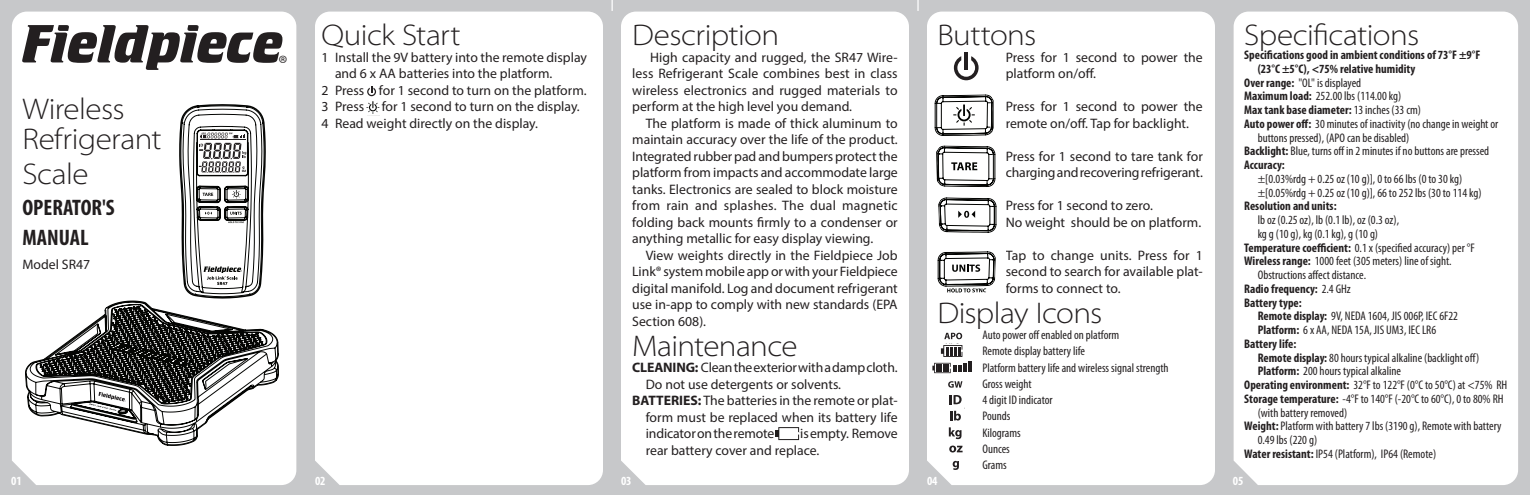
<style>
.page{position:relative;width:1530px;height:495px;background:#c7c8ca}
.page>*{position:absolute;margin:0;border:0;box-sizing:border-box;transform-origin:0 0}
.t1{font:56.12px "Crillee Bold Italic Let Plain";color:#231f20}
.t2{font:300 semi-expanded 30px/30px "Myriad Pro";letter-spacing:-.02em;color:#231f20}
.t3{font:700 condensed 22.5px/30px "Myriad Pro";color:#231f20}
.t4{font:300 semi-expanded 22.5px "Myriad Pro";color:#231f20}
.t5{font:13.75px/16.5px "Myriad Pro";color:#231f20}
.t6{font:condensed 12.5px/16.2px "Myriad Pro";color:#231f20}
.t7{font:700 condensed 12.5px "Myriad Pro";color:#231f20}
.t8{font:700 condensed 12.5px "Myriad Pro";color:#fff}
.s1{font-weight:700}
.s2{font-weight:400}
</style>
<div class="page">
<svg style="left:917px;top:0;width:2px;height:11px"></svg>
<div style="left:12px;top:12px;width:284px;height:473px;background:#fff"></div>
<div style="left:315px;top:12px;width:288px;height:473px;background:#fff"></div>
<div style="left:621px;top:12px;width:288px;height:473px;background:#fff"></div>
<div style="left:927px;top:12px;width:288px;height:473px;background:#fff"></div>
<div style="left:1234px;top:12px;width:284px;height:473px;background:#fff"></div>
<svg style="left:776px;top:427px;width:23px;height:13px"></svg>
<svg style="left:952px;top:460px;width:8px;height:10px"></svg>
<svg style="left:932px;top:330px;width:42px;height:124px;background:#dbdbdb"></svg>
<div style="left:932px;top:52px;width:74px;height:237px;background:#fff"></div>
<svg style="left:26px;top:301px;width:252px;height:144px;background:#9c9d9c"></svg>
<svg style="left:89px;top:392px;width:37px;height:20px"></svg>
<hr style="left:965px;top:52px;width:3px;height:17px;background:#231f20">
<svg style="left:954px;top:56px;width:25px;height:24px"></svg>
<div style="left:128px;top:104px;width:166px;height:212px;background:#fff"></div>
<svg style="left:178px;top:104px;width:89px;height:196px;background:#bbb"></svg>
<hr style="left:200px;top:140px;width:45px;height:1px;background:#231f20">
<svg style="left:936px;top:145px;width:60px;height:42px"></svg>
<svg style="left:938px;top:197px;width:59px;height:36px"></svg>
<svg style="left:934px;top:94px;width:60px;height:42px"></svg>
<svg style="left:935px;top:251px;width:61px;height:43px"></svg>
<svg style="left:366px;top:86px;width:15px;height:29px"></svg>
<h1 class="t1" style="left:21px;top:12px;width:263px">Fieldpiece</h1>
<h3 class="t4" style="left:278px;top:51px;width:11px">®</h3>
<h2 class="t2" style="left:22px;top:95px;width:141px">Wireless<br>Refrigerant</h2>
<h2 class="t2" style="left:22px;top:159px;width:68px">Scale</h2>
<h3 class="t3" style="left:22px;top:192px;width:94px">OPERATOR'S<br>MANUAL</h3>
<p class="t5" style="left:22px;top:256px;width:69px">Model SR47</p>
<h2 class="t2" style="left:322px;top:21px;width:141px">Quick Start</h2>
<p class="t5" style="left:322px;top:49px;width:267px">1 Install the 9V battery into the remote display</p>
<p class="t5" style="left:335px;top:65px;width:219px">and 6 x AA batteries into the platform.</p>
<p class="t5" style="left:322px;top:82px;width:267px">2 Press for 1 second to turn on the platform.</p>
<p class="t5" style="left:322px;top:98px;width:44px">3 Press</p>
<p class="t5" style="left:322px;top:98px;width:260px;text-indent:60px">for 1 second to turn on the display.<br>4 Read weight directly on the display.</p>
<h2 class="t2" style="left:632px;top:20px;width:149px">Description</h2>
<p class="t5" style="left:632px;top:48px;width:267px;text-align:justify;text-indent:18px">High capacity and rugged, the SR47 Wire&shy;less Refrigerant Scale combines best in class wireless electronics and rugged materials to perform at the high level you demand.</p>
<p class="t5" style="left:632px;top:114px;width:267px;text-align:justify;text-indent:14px">The platform is made of thick aluminum to maintain accuracy over the life of the product.<br>Integrated rubber pad and bumpers protect the platform from impacts and accommodate large tanks. Electronics are sealed to block moisture from rain and splashes. The dual magnetic folding back mounts firmly to a condenser or anything metallic for easy display viewing.</p>
<p class="t5" style="left:632px;top:246px;width:267px;text-align:justify;text-indent:14px">View weights directly in the Fieldpiece Job Link® system mobile app or with your Fieldpiece digital manifold. Log and document refrigerant use in-app to comply with new standards (EPA Section 608).</p>
<h2 class="t2" style="left:632px;top:331px;width:167px">Maintenance</h2>
<p class="t5" style="left:632px;top:359px;width:267px"><span class="s1">CLEANING:</span> Clean the exterior with a damp cloth.</p>
<p class="t5" style="left:646px;top:375px;width:197px">Do not use detergents or solvents.</p>
<p class="t5" style="left:632px;top:392px;width:267px"><span class="s1">BATTERIES:</span> The batteries in the remote or plat-</p>
<p class="t5" style="left:646px;top:408px;width:253px">form must be replaced when its battery life</p>
<p class="t5" style="left:646px;top:425px;width:130px">indicator on the remote</p>
<p class="t5" style="left:646px;top:425px;width:253px;text-indent:155px">is empty. Remove rear battery cover and replace.</p>
<h2 class="t2" style="left:937px;top:21px;width:101px">Buttons</h2>
<p class="t5" style="left:1006px;top:49px;width:199px">Press for 1 second to power the platform on/off.</p>
<p class="t5" style="left:1006px;top:98px;width:199px">Press for 1 second to power the remote on/off. Tap for backlight.</p>
<p class="t5" style="left:1006px;top:148px;width:199px">Press for 1 second to tare tank for charging and recovering refrigerant.</p>
<p class="t5" style="left:1006px;top:197px;width:197px">Press for 1 second to zero.<br>No weight should be on platform.</p>
<p class="t5" style="left:1006px;top:247px;width:199px;text-align:justify">Tap to change units. Press for 1 second to search for available plat&shy;forms to connect to.</p>
<h2 class="t2" style="left:937px;top:298px;width:167px">Display Icons</h2>
<p class="t6" style="left:982px;top:327px;width:188px">Auto power off enabled on platform<br>Remote display battery life<br>Platform battery life and wireless signal strength<br>Gross weight<br>4 digit ID indicator<br>Pounds<br>Kilograms<br>Ounces<br>Grams</p>
<h2 class="t2" style="left:1244px;top:21px;width:177px">Specifications</h2>
<p class="t7" style="left:1244px;top:47px;width:238px">Specifications good in ambient conditions of 73°F ±9°F</p>
<p class="t7" style="left:1258px;top:61px;width:159px">(23°C ±5°C), &lt;75% relative humidity</p>
<p class="t6" style="left:1244px;top:74px;width:119px"><span class="s1">Over range:</span> "OL" is displayed</p>
<p class="t6" style="left:1244px;top:88px;width:158px"><span class="s1">Maximum load:</span> 252.00 lbs (114.00 kg)</p>
<p class="t7" style="left:1244px;top:102px;width:178px">Max tank base diameter: <span class="s2">13 inches (33 cm)</span></p>
<p class="t6" style="left:1244px;top:116px;width:256px"><span class="s1">Auto power off:</span> 30 minutes of inactivity (no change in weight or</p>
<p class="t6" style="left:1258px;top:129px;width:153px">buttons pressed), (APO can be disabled)</p>
<p class="t6" style="left:1244px;top:143px;width:247px"><span class="s1">Backlight:</span> Blue, turns off in 2 minutes if no buttons are pressed</p>
<p class="t7" style="left:1244px;top:157px;width:42px">Accuracy:</p>
<p class="t6" style="left:1258px;top:172px;width:225px;line-height:13.8px">±[0.03%rdg + 0.25 oz (10 g)], 0 to 66 lbs (0 to 30 kg) ±[0.05%rdg + 0.25 oz (10 g)], 66 to 252 lbs (30 to 114 kg)</p>
<p class="t7" style="left:1244px;top:198px;width:94px">Resolution and units:</p>
<p class="t6" style="left:1258px;top:212px;width:143px">lb oz (0.25 oz), lb (0.1 lb), oz (0.3 oz),</p>
<p class="t6" style="left:1258px;top:226px;width:122px">kg g (10 g), kg (0.1 kg), g (10 g)</p>
<p class="t6" style="left:1244px;top:239px;width:232px"><span class="s1">Temperature coefficient:</span> 0.1 x (specified accuracy) per °F</p>
<p class="t6" style="left:1244px;top:253px;width:209px"><span class="s1">Wireless range:</span> 1000 feet (305 meters) line of sight.</p>
<p class="t6" style="left:1258px;top:267px;width:110px">Obstructions affect distance.</p>
<p class="t7" style="left:1244px;top:281px;width:108px">Radio frequency: <span class="s2">2.4 GHz</span></p>
<p class="t7" style="left:1244px;top:295px;width:59px">Battery type:</p>
<p class="t6" style="left:1258px;top:308px;width:202px"><span class="s1">Remote display:</span> 9V, NEDA 1604, JIS 006P, IEC 6F22</p>
<p class="t6" style="left:1258px;top:322px;width:180px"><span class="s1">Platform:</span> 6 x AA, NEDA 15A, JIS UM3, IEC LR6</p>
<p class="t7" style="left:1244px;top:336px;width:54px">Battery life:</p>
<p class="t6" style="left:1258px;top:349px;width:223px"><span class="s1">Remote display:</span> 80 hours typical alkaline (backlight off)</p>
<p class="t6" style="left:1258px;top:363px;width:145px"><span class="s1">Platform:</span> 200 hours typical alkaline</p>
<p class="t6" style="left:1244px;top:377px;width:265px"><span class="s1">Operating environment:</span> 32°F to 122°F (0°C to 50°C) at &lt;75% RH</p>
<p class="t6" style="left:1244px;top:391px;width:261px"><span class="s1">Storage temperature:</span> -4°F to 140°F (-20°C to 60°C), 0 to 80% RH</p>
<p class="t6" style="left:1258px;top:404px;width:91px">(with battery removed)</p>
<p class="t6" style="left:1244px;top:418px;width:259px"><span class="s1">Weight:</span> Platform with battery 7 lbs (3190 g), Remote with battery</p>
<p class="t6" style="left:1258px;top:432px;width:61px">0.49 lbs (220 g)</p>
<p class="t6" style="left:1244px;top:446px;width:193px"><span class="s1">Water resistant:</span> IP54 (Platform), IP64 (Remote)</p>
<p class="t8" style="left:11px;top:473px;width:12px">01</p>
<p class="t8" style="left:315px;top:473px;width:12px">02</p>
<p class="t8" style="left:621px;top:473px;width:12px">03</p>
<p class="t8" style="left:927px;top:473px;width:12px">04</p>
<p class="t8" style="left:1233px;top:473px;width:12px">05</p>
</div>
